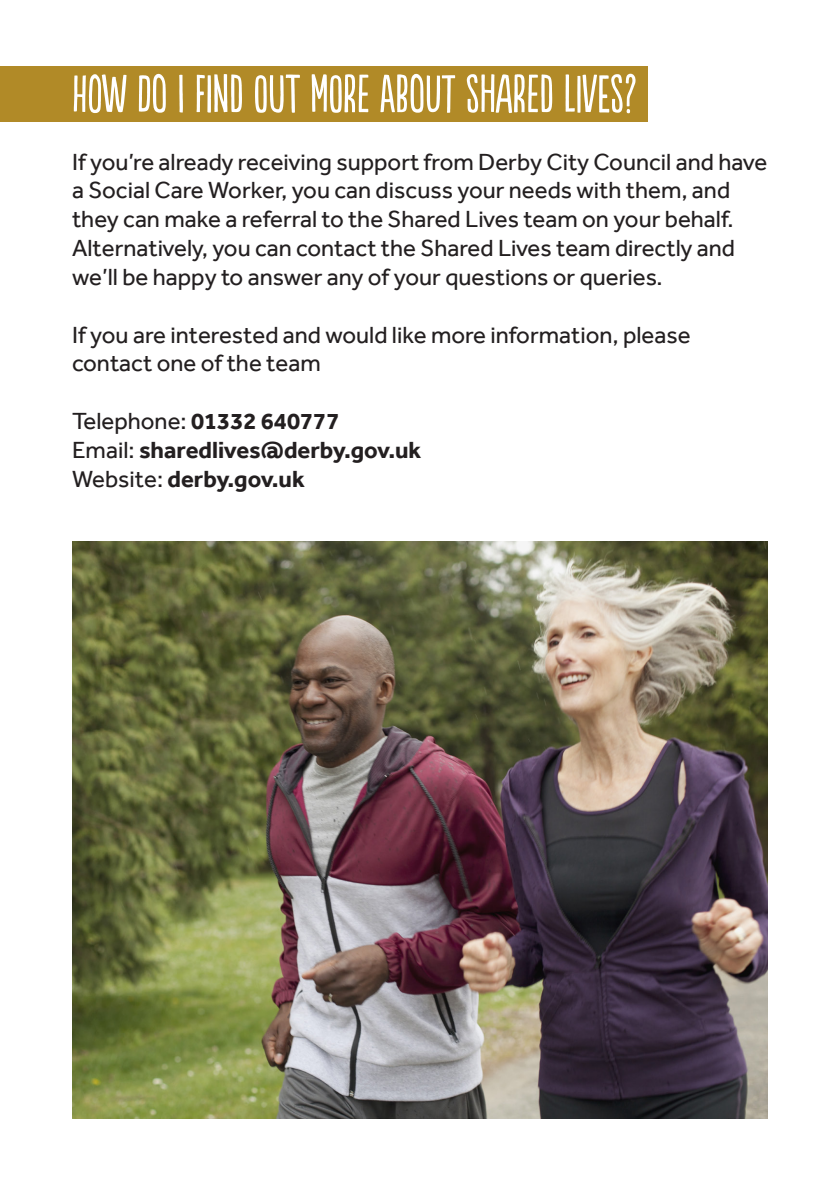
<style>
.page{position:relative;width:840px;height:1191px;background:#fff}
.page>*{position:absolute;margin:0;border:0;box-sizing:border-box;transform-origin:0 0}
.t1{font:50px "Populaire";color:#fff}
.t2{font:24px/28.8px "Effra";color:#231f20}
.t3{font:700 24px "Effra";color:#231f20}
.s1{font-weight:400}
</style>
<div class="page">
<div style="left:0;top:66px;width:647px;height:56px;background:#b18a27"></div>
<img style="left:72px;top:541px;width:695px;height:578px">
<p class="t1" style="left:72px;top:68px;width:565px">HOW DO I FIND OUT MORE ABOUT SHARED LIVES?</p>
<p class="t2" style="left:72px;top:147px;width:696px">If you’re already receiving support from Derby City Council and have a Social Care Worker, you can discuss your needs with them, and they can make a referral to the Shared Lives team on your behalf.<br>Alternatively, you can contact the Shared Lives team directly and we’ll be happy to answer any of your questions or queries.</p>
<p class="t2" style="left:72px;top:320px;width:619px">If you are interested and would like more information, please contact one of the team</p>
<p class="t3" style="left:72px;top:406px;width:269px"><span class="s1">Telephone:</span> 01332 640777</p>
<p class="t3" style="left:72px;top:435px;width:350px"><span class="s1">Email:</span> sharedlives@derby.gov.uk</p>
<p class="t3" style="left:72px;top:464px;width:234px"><span class="s1">Website:</span> derby.gov.uk</p>
</div>
